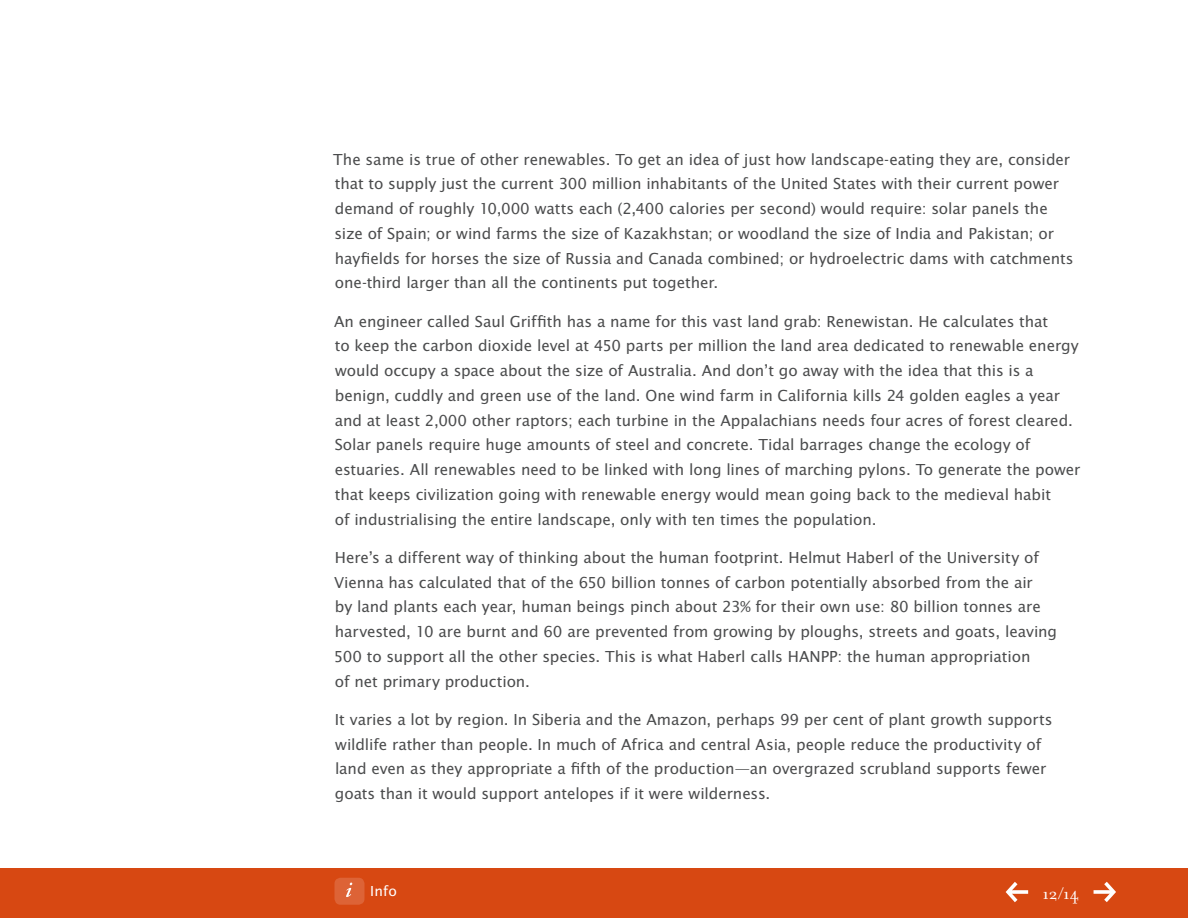
<style>
.page{position:relative;width:1188px;height:918px;background:#fff}
.page>*{position:absolute;margin:0;border:0;box-sizing:border-box;transform-origin:0 0}
.t1{font:18px "Filosofia OT";color:#fff}
.t2{font:16.5px/24.8px "Lucida Sans EFOP";letter-spacing:-.005em;color:#4b4c4d}
.t3{font:15px "Lucida Sans EFOP";color:#fff}
</style>
<div class="page">
<div style="left:0;top:869px;width:1188px;height:49px;background:#d74812"></div>
<div style="left:334px;top:878px;width:30px;height:27px;background:#dd6336;border-radius:6px"></div>
<svg style="left:346px;top:883px;width:6px;height:14px"></svg>
<svg style="left:1006px;top:882px;width:22px;height:20px"></svg>
<svg style="left:1094px;top:882px;width:22px;height:20px"></svg>
<p class="t2" style="left:333px;top:148px;width:742px">The same is true of other renewables. To get an idea of just how landscape-eating they are, consider that to supply just the current 300 million inhabitants of the United States with their current power demand of roughly 10,000 watts each (2,400 calories per second) would require: solar panels the size of Spain; or wind farms the size of Kazakhstan; or woodland the size of India and Pakistan; or hayfields for horses the size of Russia and Canada combined; or hydroelectric dams with catchments one-third larger than all the continents put together.</p>
<p class="t2" style="left:334px;top:310px;width:748px">An engineer called Saul Griffith has a name for this vast land grab: Renewistan. He calculates that<br>to keep the carbon dioxide level at 450 parts per million the land area dedicated to renewable energy would occupy a space about the size of Australia. And don’t go away with the idea that this is a benign, cuddly and green use of the land. One wind farm in California kills 24 golden eagles a year and at least 2,000 other raptors; each turbine in the Appalachians needs four acres of forest cleared.<br>Solar panels require huge amounts of steel and concrete. Tidal barrages change the ecology of estuaries. All renewables need to be linked with long lines of marching pylons. To generate the power that keeps civilization going with renewable energy would mean going back to the medieval habit<br>of industrialising the entire landscape, only with ten times the population.</p>
<p class="t2" style="left:334px;top:546px;width:725px">Here’s a different way of thinking about the human footprint. Helmut Haberl of the University of Vienna has calculated that of the 650 billion tonnes of carbon potentially absorbed from the air<br>by land plants each year, human beings pinch about 23% for their own use: 80 billion tonnes are harvested, 10 are burnt and 60 are prevented from growing by ploughs, streets and goats, leaving 500 to support all the other species. This is what Haberl calls HANPP: the human appropriation<br>of net primary production.</p>
<p class="t2" style="left:335px;top:708px;width:719px">It varies a lot by region. In Siberia and the Amazon, perhaps 99 per cent of plant growth supports wildlife rather than people. In much of Africa and central Asia, people reduce the productivity of land even as they appropriate a fifth of the production—an overgrazed scrubland supports fewer goats than it would support antelopes if it were wilderness.</p>
<p class="t3" style="left:370px;top:883px;width:28px">Info</p>
<p class="t1" style="left:1043px;top:884px;width:38px">12/14</p>
</div>
